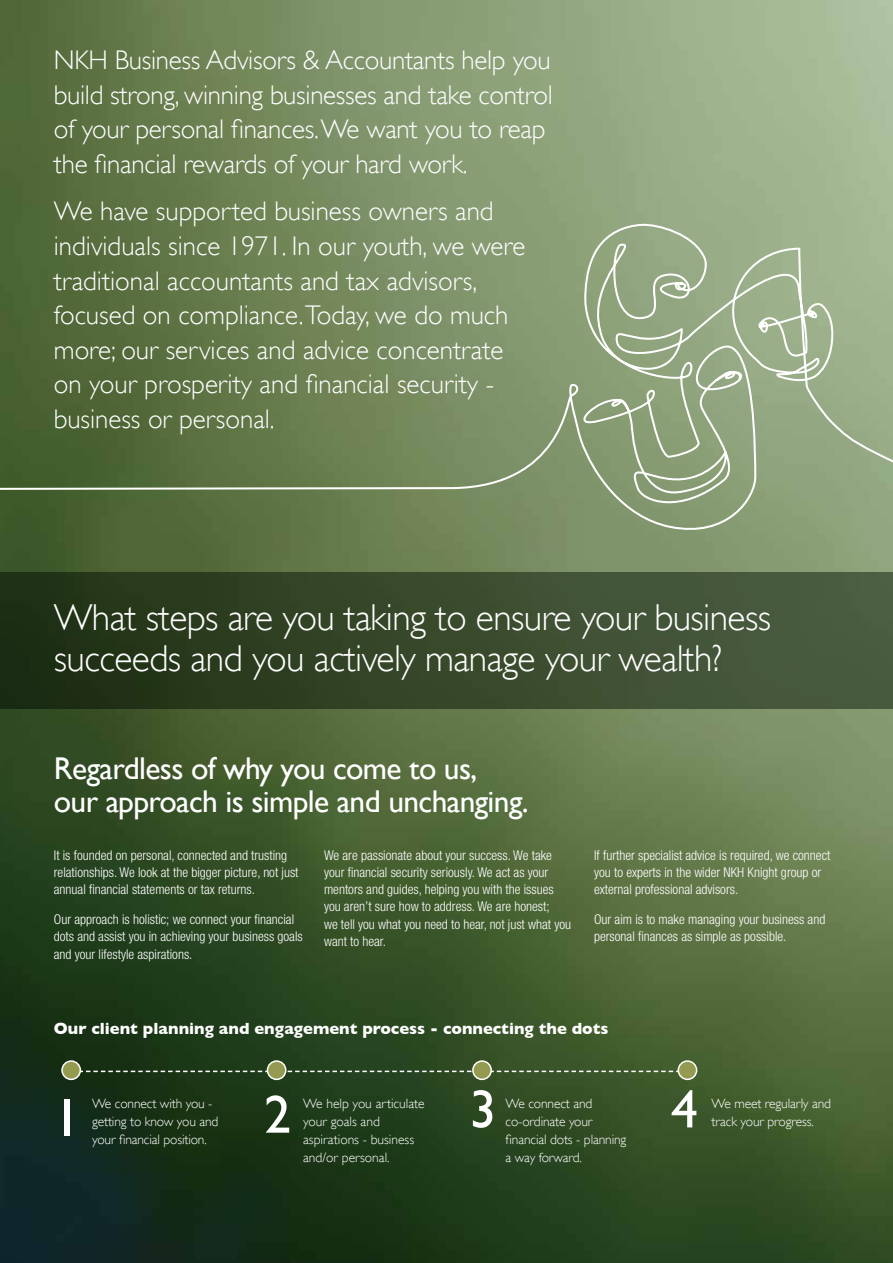
<style>
.page{position:relative;width:893px;height:1263px;background:#fff}
.page>*{position:absolute;margin:0;border:0;box-sizing:border-box;transform-origin:0 0}
.t1{font:54px "Gill Sans";color:#fff}
.t2{font:300 37.5px/40.5px "Gill Sans";letter-spacing:-.015em;color:#fff}
.t3{font:31.5px/33px "Gill Sans";letter-spacing:-.02em;color:#fff}
.t4{font:300 27px/34.5px "Gill Sans";color:#fff}
.t5{font:700 16.5px "Gill Sans";color:#fff}
.t6{font:300 condensed 13.5px/17.2px "Helvetica Neue LT";color:#fff}
.t7{font:300 13.5px/18px "Gill Sans";letter-spacing:-.01em;color:#fff}
</style>
<div class="page">
<img style="left:0;top:0;width:893px;height:1263px">
<div style="left:0;top:572px;width:893px;height:137px;background:linear-gradient(to right,#1f2f12,#4f6144)"></div>
<svg style="left:81px;top:1071px;width:597px;height:1px"></svg>
<div style="left:62px;top:1061px;width:18px;height:18px;background:#949b50;border-radius:50%"></div>
<div style="left:61px;top:1060px;width:20px;height:20px;border:2px solid #fff;border-radius:50%"></div>
<div style="left:267px;top:1061px;width:19px;height:18px;background:#949b50;border-radius:50%"></div>
<div style="left:267px;top:1060px;width:20px;height:20px;border:2px solid #fff;border-radius:50%"></div>
<div style="left:473px;top:1061px;width:18px;height:18px;background:#949b50;border-radius:50%"></div>
<div style="left:472px;top:1060px;width:20px;height:20px;border:2px solid #fff;border-radius:50%"></div>
<div style="left:678px;top:1061px;width:19px;height:18px;background:#949b50;border-radius:50%"></div>
<div style="left:678px;top:1060px;width:19px;height:20px;border:2px solid #fff;border-radius:50%"></div>
<svg style="left:0;top:224px;width:893px;height:306px;background:#798e64"></svg>
<h3 class="t4" style="left:54px;top:42px;width:500px">NKH Business Advisors &amp; Accountants help you build strong, winning businesses and take control of your personal finances. We want you to reap the financial rewards of your hard work.</h3>
<p class="t4" style="left:54px;top:193px;width:473px">We have supported business owners and individuals since 1971. In our youth, we were traditional accountants and tax advisors, focused on compliance.Today, we do much more; our services and advice concentrate on your prosperity and financial security - business or personal.</p>
<h2 class="t2" style="left:54px;top:596px;width:719px">What steps are you taking to ensure your business succeeds and you actively manage your wealth?</h2>
<h3 class="t3" style="left:54px;top:751px;width:476px">Regardless of why you come to us, our approach is simple and unchanging.</h3>
<p class="t6" style="left:54px;top:846px;width:246px">It is founded on personal, connected and trusting relationships. We look at the bigger picture, not just annual financial statements or tax returns.</p>
<p class="t6" style="left:54px;top:911px;width:250px">Our approach is holistic; we connect your financial dots and assist you in achieving your business goals and your lifestyle aspirations.</p>
<p class="t6" style="left:324px;top:846px;width:249px">We are passionate about your success. We take your financial security seriously. We act as your mentors and guides, helping you with the issues you aren’t sure how to address. We are honest;<br>we tell you what you need to hear, not just what you want to hear.</p>
<p class="t6" style="left:594px;top:846px;width:238px">If further specialist advice is required, we connect you to experts in the wider NKH Knight group or external professional advisors.</p>
<p class="t6" style="left:594px;top:911px;width:233px">Our aim is to make managing your business and personal finances as simple as possible.</p>
<p class="t5" style="left:54px;top:1019px;width:556px">Our client planning and engagement process - connecting the dots</p>
<h1 class="t1" style="left:469px;top:1077px;width:28px">3</h1>
<h1 class="t1" style="left:54px;top:1086px;width:28px">1</h1>
<h1 class="t1" style="left:264px;top:1083px;width:28px">2</h1>
<h1 class="t1" style="left:671px;top:1077px;width:28px">4</h1>
<p class="t7" style="left:506px;top:1094px;width:122px">We connect and co-ordinate your financial dots - planning a way forward.</p>
<p class="t7" style="left:92px;top:1094px;width:128px">We connect with you - getting to know you and your financial position.</p>
<p class="t7" style="left:303px;top:1094px;width:123px">We help you articulate your goals and aspirations - business and/or personal.</p>
<p class="t7" style="left:712px;top:1094px;width:121px">We meet regularly and</p>
<p class="t7" style="left:712px;top:1112px;width:104px">track your progress.</p>
</div>
